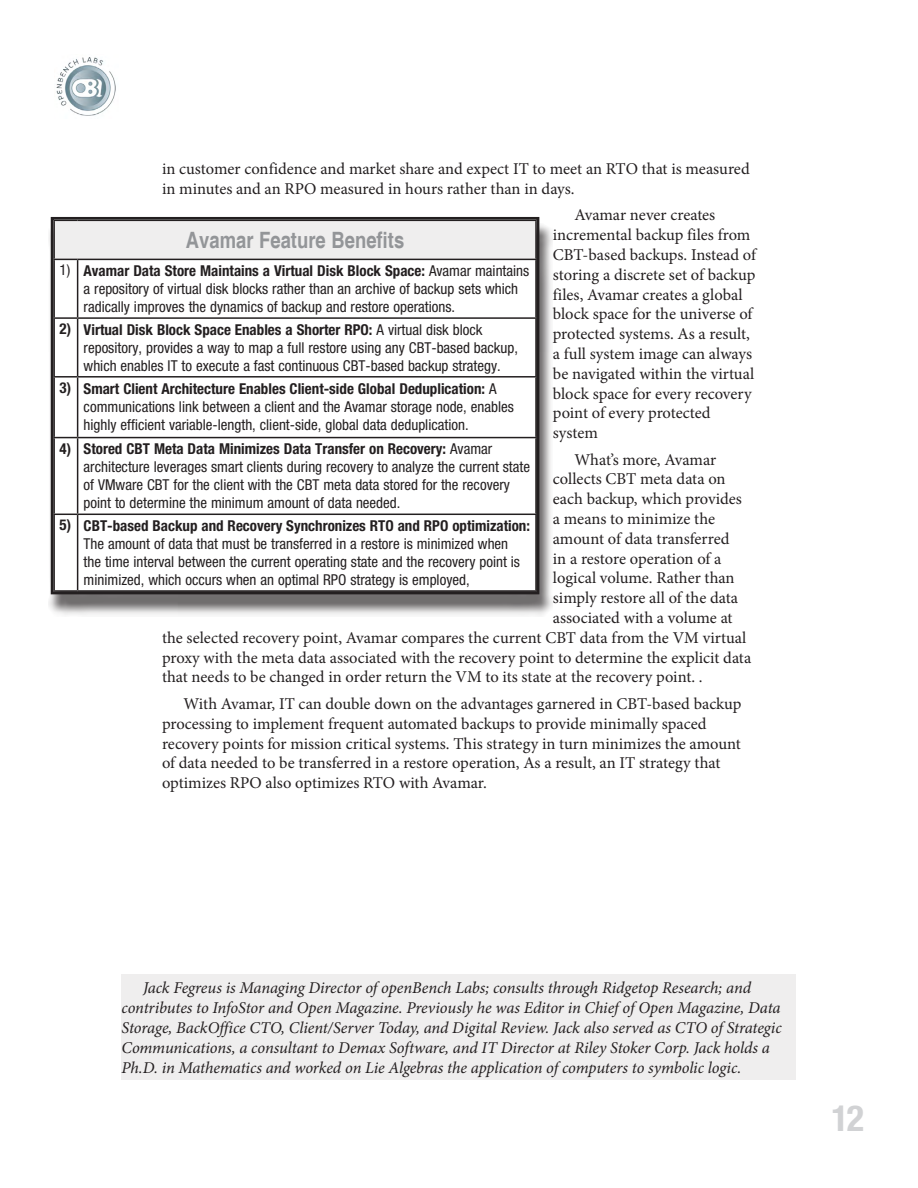
<style>
.page{position:relative;width:918px;height:1188px;background:#fff}
.page>*{position:absolute;margin:0;border:0;box-sizing:border-box;transform-origin:0 0}
.t1{font:700 condensed 36px "Helvetica Neue LT Std";color:#d1d2d4}
.Summary_Box_Header{font:700 condensed 22.5px "Helvetica";color:#939598}
.Body_Copy{font:16.5px/19.8px "Minion Pro";color:#231f20}
.Body_Copy-2{font:italic 16.5px/19.8px "Minion Pro";letter-spacing:-.01em;color:#231f20}
.Breakout_Box{font:condensed 15px/18px "Helvetica Neue LT Std";color:#231f20}
.Breakout_Box_Bold{font:700 condensed 15px "Helvetica Neue LT Std";color:#231f20}
.s1{font-weight:700}
</style>
<div class="page">
<img style="left:56px;top:57px;width:60px;height:59px">
<div style="left:48px;top:223px;width:505px;height:393px;background:#231f20;opacity:.65"></div>
<div style="left:54px;top:220px;width:482px;height:39px;background:#efeeee"></div>
<svg style="left:55px;top:260px;width:480px;height:330px"></svg>
<svg style="left:55px;top:259px;width:23px;height:1px"></svg>
<hr style="left:78px;top:259px;width:459px;height:1px;background:#231f20">
<hr style="left:77px;top:260px;width:1px;height:57px;background:#231f20">
<hr style="left:53px;top:317px;width:25px;height:2px;background:#231f20">
<hr style="left:78px;top:317px;width:459px;height:2px;background:#231f20">
<hr style="left:77px;top:319px;width:1px;height:57px;background:#231f20">
<hr style="left:53px;top:376px;width:25px;height:2px;background:#231f20">
<hr style="left:78px;top:376px;width:459px;height:2px;background:#231f20">
<hr style="left:77px;top:378px;width:1px;height:59px;background:#231f20">
<svg style="left:55px;top:437px;width:23px;height:1px"></svg>
<hr style="left:78px;top:437px;width:459px;height:1px;background:#231f20">
<hr style="left:77px;top:438px;width:1px;height:76px;background:#231f20">
<svg style="left:55px;top:514px;width:23px;height:1px"></svg>
<hr style="left:78px;top:514px;width:459px;height:1px;background:#231f20">
<hr style="left:77px;top:515px;width:1px;height:75px;background:#231f20">
<div style="left:51px;top:217px;width:488px;height:377px;border:3px solid #231f20"></div>
<div style="left:122px;top:974px;width:674px;height:106px;background:#efeeee"></div>
<p class="Body_Copy" style="left:162px;top:159px;width:589px">in customer confidence and market share and expect IT to meet an RTO that is measured in minutes and an RPO measured in hours rather than in days.</p>
<p class="Body_Copy" style="left:553px;top:205px;width:205px;text-indent:22px">Avamar never creates incremental backup files from<br>CBT-based backups. Instead of storing a discrete set of backup files, Avamar creates a global block space for the universe of protected systems. As a result, a full system image can always be navigated within the virtual block space for every recovery point of every protected system</p>
<p class="Body_Copy" style="left:574px;top:450px;width:143px">What’s more, Avamar</p>
<p class="Body_Copy" style="left:553px;top:469px;width:174px">collects CBT meta data on</p>
<p class="Body_Copy" style="left:553px;top:489px;width:191px">each backup, which provides</p>
<p class="Body_Copy" style="left:553px;top:509px;width:164px">a means to minimize the</p>
<p class="Body_Copy" style="left:553px;top:529px;width:178px">amount of data transferred</p>
<p class="Body_Copy" style="left:553px;top:549px;width:170px">in a restore operation of a</p>
<p class="Body_Copy" style="left:553px;top:568px;width:183px">logical volume. Rather than</p>
<p class="Body_Copy" style="left:553px;top:588px;width:187px">simply restore all of the data</p>
<p class="Body_Copy" style="left:553px;top:608px;width:181px">associated with a volume at</p>
<p class="Body_Copy" style="left:162px;top:628px;width:586px">the selected recovery point, Avamar compares the current CBT data from the VM virtual</p>
<p class="Body_Copy" style="left:162px;top:648px;width:591px">proxy with the meta data associated with the recovery point to determine the explicit data</p>
<p class="Body_Copy" style="left:162px;top:667px;width:542px">that needs to be changed in order return the VM to its state at the recovery point. .</p>
<p class="Body_Copy" style="left:162px;top:694px;width:581px;text-indent:22px">With Avamar, IT can double down on the advantages garnered in CBT-based backup processing to implement frequent automated backups to provide minimally spaced recovery points for mission critical systems. This strategy in turn minimizes the amount of data needed to be transferred in a restore operation, As a result, an IT strategy that optimizes RPO also optimizes RTO with Avamar.</p>
<p class="Summary_Box_Header" style="left:186px;top:227px;width:220px">Avamar Feature Benefits</p>
<p class="Breakout_Box" style="left:60px;top:261px;width:12px">1)</p>
<p class="Breakout_Box" style="left:84px;top:262px;width:447px"><span class="s1">Avamar Data Store Maintains a Virtual Disk Block Space:</span> Avamar maintains a repository of virtual disk blocks rather than an archive of backup sets which radically improves the dynamics of backup and restore operations.</p>
<p class="Breakout_Box_Bold" style="left:60px;top:320px;width:13px">2)</p>
<p class="Breakout_Box" style="left:84px;top:320px;width:436px"><span class="s1">Virtual Disk Block Space Enables a Shorter RPO:</span> A virtual disk block repository, provides a way to map a full restore using any CBT-based backup, which enables IT to execute a fast continuous CBT-based backup strategy.</p>
<p class="Breakout_Box_Bold" style="left:60px;top:378px;width:13px">3)</p>
<p class="Breakout_Box" style="left:84px;top:379px;width:432px"><span class="s1">Smart Client Architecture Enables Client-side Global Deduplication:</span> A communications link between a client and the Avamar storage node, enables highly efficient variable-length, client-side, global data deduplication.</p>
<p class="Breakout_Box_Bold" style="left:60px;top:439px;width:13px">4)</p>
<p class="Breakout_Box" style="left:84px;top:440px;width:448px"><span class="s1">Stored CBT Meta Data Minimizes Data Transfer on Recovery:</span> Avamar architecture leverages smart clients during recovery to analyze the current state of VMware CBT for the client with the CBT meta data stored for the recovery point to determine the minimum amount of data needed.</p>
<p class="Breakout_Box_Bold" style="left:60px;top:516px;width:13px">5)</p>
<p class="Breakout_Box" style="left:84px;top:517px;width:448px"><span class="s1">CBT-based Backup and Recovery Synchronizes RTO and RPO optimization:<br></span>The amount of data that must be transferred in a restore is minimized when<br>the time interval between the current operating state and the recovery point is minimized, which occurs when an optimal RPO strategy is employed,</p>
<p class="Body_Copy-2" style="left:122px;top:978px;width:662px;text-indent:22px">Jack Fegreus is Managing Director of openBench Labs; consults through Ridgetop Research; and contributes to InfoStor and Open Magazine. Previously he was Editor in Chief of Open Magazine, Data Storage, BackOffice CTO, Client/Server Today, and Digital Review. Jack also served as CTO of Strategic Communications, a consultant to Demax Software, and IT Director at Riley Stoker Corp. Jack holds a Ph.D. in Mathematics and worked on Lie Algebras the application of computers to symbolic logic.</p>
<h1 class="t1" style="left:831px;top:1097px;width:34px">12</h1>
</div>
